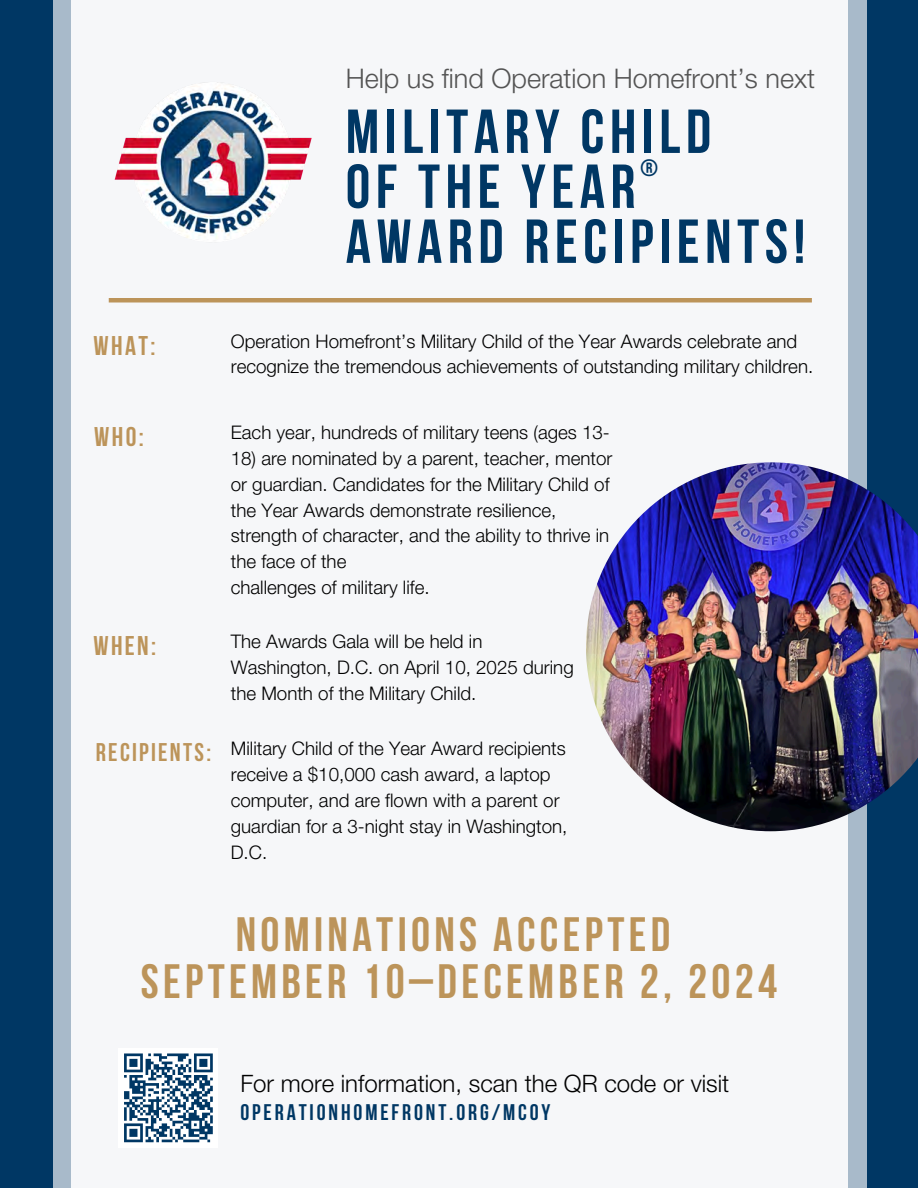
<style>
.page{position:relative;width:918px;height:1188px;background:#003764}
.page>*{position:absolute;margin:0;border:0;box-sizing:border-box;transform-origin:0 0}
.t1{font:700 61.95px/54.9px "Bebas Neue";letter-spacing:.09em;color:#003764}
.t2{font:700 48px/47.2px "Bebas Neue";letter-spacing:.09em;color:#bc945a;text-align:center}
.t3{font:300 27px "Helvetica Neue LT Std";color:#545454}
.t4{font:700 27px "Bebas Neue";letter-spacing:.09em;color:#bc945a}
.t5{font:700 25.5px "Bebas Neue";letter-spacing:.09em;color:#bc945a}
.t6{font:300 24px "Helvetica Neue LT Std";color:#000}
.t7{font:23.7px "Bebas Neue";color:#003764}
.t8{font:700 22.5px "Bebas Neue";letter-spacing:.13em;color:#003764}
.t9{font:300 18.75px/25.8px "Helvetica Neue LT Std";color:#000}
</style>
<div class="page">
<div style="left:53px;top:0;width:814px;height:1188px;background:#a8baca"></div>
<div style="left:72px;top:0;width:776px;height:1188px;background:#f6f7f9"></div>
<img style="left:114px;top:90px;width:198px;height:148px">
<img style="left:586px;top:462px;width:332px;height:369px">
<div style="left:119px;top:1048px;width:99px;height:100px;background:#fff"></div>
<svg style="left:124px;top:1053px;width:89px;height:90px"></svg>
<div style="left:109px;top:298px;width:703px;height:5px;background:#bc945a"></div>
<p class="t3" style="left:346px;top:69px;width:471px">Help us find Operation Homefront’s next</p>
<h1 class="t1" style="left:346px;top:110px;width:461px">MILITARY CHILD<br>OF THE YEAR<br>AWARD RECIPIENTS!</h1>
<h2 class="t7" style="left:640px;top:155px;width:19px">®</h2>
<h3 class="t4" style="left:93px;top:335px;width:64px">WHAT:</h3>
<p class="t4" style="left:94px;top:426px;width:51px">WHO:</p>
<h3 class="t4" style="left:93px;top:635px;width:64px">WHEN:</h3>
<p class="t5" style="left:96px;top:742px;width:117px">RECIPIENTS:</p>
<p class="t9" style="left:231px;top:331px;width:584px">Operation Homefront’s Military Child of the Year Awards celebrate and recognize the tremendous achievements of outstanding military children.</p>
<h3 class="t9" style="left:231px;top:422px;width:381px">Each year, hundreds of military teens (ages 13-</h3>
<h3 class="t9" style="left:231px;top:448px;width:383px">18) are nominated by a parent, teacher, mentor or guardian. Candidates for the Military Child of the Year Awards demonstrate resilience, strength of character, and the ability to thrive in the face of the</h3>
<p class="t9" style="left:231px;top:577px;width:200px">challenges of military life.</p>
<h3 class="t9" style="left:231px;top:632px;width:345px">The Awards Gala will be held in<br>Washington, D.C. on April 10, 2025 during the Month of the Military Child.</h3>
<p class="t9" style="left:231px;top:738px;width:338px">Military Child of the Year Award recipients receive a $10,000 cash award, a laptop computer, and are flown with a parent or guardian for a 3-night stay in Washington, D.C.</p>
<h2 class="t2" style="left:141px;top:915px;width:638px">NOMINATIONS ACCEPTED<br>SEPTEMBER 10–DECEMBER 2, 2024</h2>
<h6 class="t6" style="left:240px;top:1075px;width:490px">For more information, scan the QR code or visit</h6>
<h5 class="t8" style="left:240px;top:1103px;width:312px">OPERATIONHOMEFRONT.ORG/MCOY</h5>
</div>
